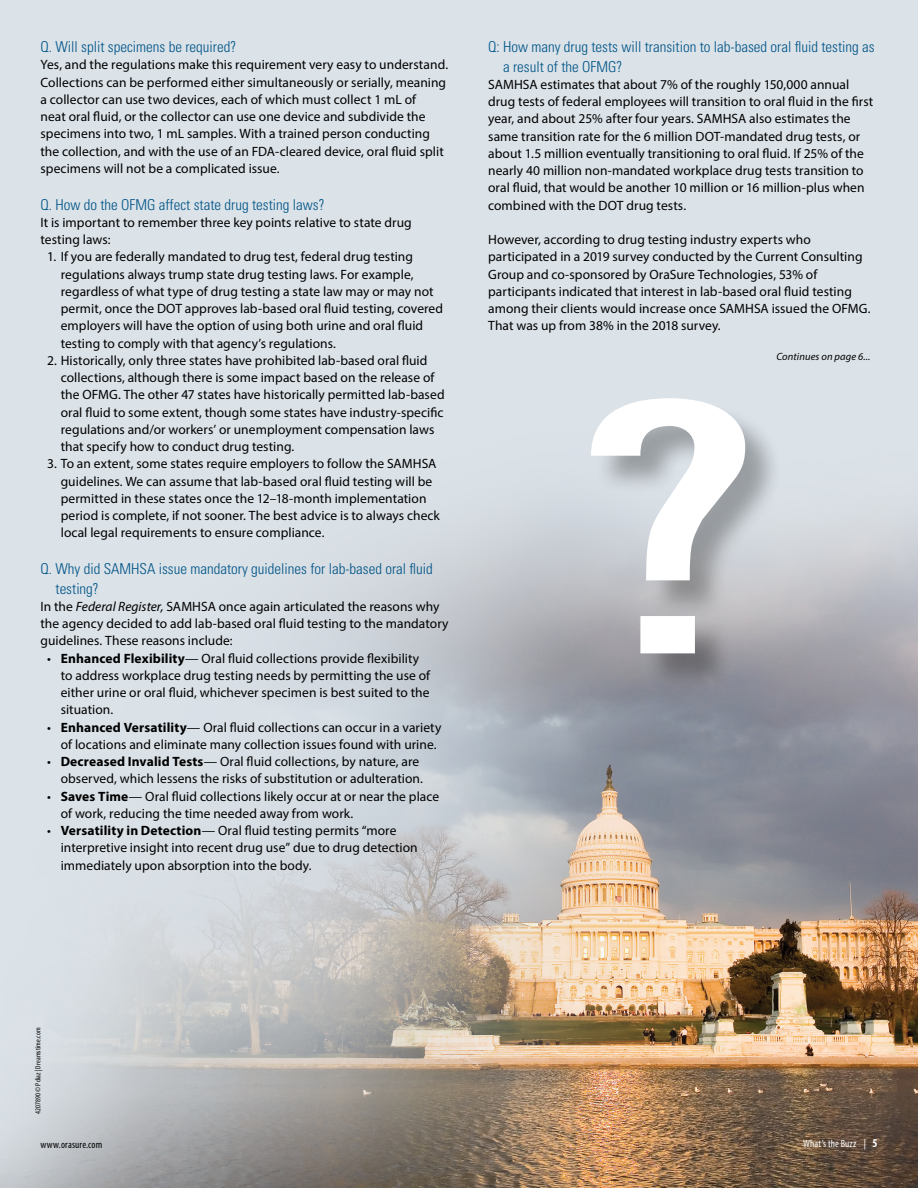
<style>
.page{position:relative;width:918px;height:1188px;background:#dbe2e8}
.page>*{position:absolute;margin:0;border:0;box-sizing:border-box;transform-origin:0 0}
.Article_Title{font:346.2px "Cg Alpin Gth No 2";color:#fff;scale:1.5 1}
.Sidebar_Body{font:300 condensed 15px/19.5px "Univers";color:#005487}
.Body{font:300 condensed 15px "Univers";color:#005487}
.Body-2{font:13.5px/17.2px "Myriad Pro";letter-spacing:.005em;color:#000}
.Disclaimer{font:italic 10.5px "Myriad Pro";letter-spacing:.01em;color:#000}
.t1{font:condensed 10.5px "Myriad Pro";letter-spacing:.015em;color:#000}
.t2{font:condensed 10.5px "Myriad Pro";letter-spacing:.015em;color:#fff}
.t3{font:condensed 7.5px "Myriad Pro";letter-spacing:.02em;color:#000}
.s1{font-style:italic}
.s2{font-weight:700}
.s3{font-weight:700;font-size:12px}
</style>
<div class="page">
<img style="left:0;top:510px;width:918px;height:678px">
<div style="left:594px;top:401px;width:190px;height:292px;background:#000;opacity:.3"></div>
<p class="Body" style="left:40px;top:38px;width:197px">Q. Will split specimens be required?</p>
<p class="Body-2" style="left:40px;top:56px;width:409px">Yes, and the regulations make this requirement very easy to understand.<br>Collections can be performed either simultaneously or serially, meaning a collector can use two devices, each of which must collect 1 mL of<br>neat oral fluid, or the collector can use one device and subdivide the specimens into two, 1 mL samples. With a trained person conducting the collection, and with the use of an FDA-cleared device, oral fluid split specimens will not be a complicated issue.</p>
<p class="Sidebar_Body" style="left:40px;top:194px;width:286px">Q. How do the OFMG affect state drug testing laws?</p>
<p class="Body-2" style="left:40px;top:214px;width:373px">It is important to remember three key points relative to state drug testing laws:</p>
<p class="Body-2" style="left:61px;top:248px;width:384px;text-indent:-14px">1. If you are federally mandated to drug test, federal drug testing regulations always trump state drug testing laws. For example, regardless of what type of drug testing a state law may or may not permit, once the DOT approves lab-based oral fluid testing, covered employers will have the option of using both urine and oral fluid testing to comply with that agency’s regulations.</p>
<p class="Body-2" style="left:61px;top:352px;width:385px;text-indent:-14px">2. Historically, only three states have prohibited lab-based oral fluid collections, although there is some impact based on the release of the OFMG. The other 47 states have historically permitted lab-based oral fluid to some extent, though some states have industry-specific regulations and/or workers’ or unemployment compensation laws that specify how to conduct drug testing.</p>
<p class="Body-2" style="left:61px;top:455px;width:381px;text-indent:-14px">3. To an extent, some states require employers to follow the SAMHSA guidelines. We can assume that lab-based oral fluid testing will be permitted in these states once the 12–18-month implementation period is complete, if not sooner. The best advice is to always check local legal requirements to ensure compliance.</p>
<p class="Sidebar_Body" style="left:55px;top:559px;width:379px;text-indent:-15px">Q. Why did SAMHSA issue mandatory guidelines for lab-based oral fluid testing?</p>
<p class="Body-2" style="left:40px;top:598px;width:410px">In the <span class="s1">Federal Register,</span> SAMHSA once again articulated the reasons why the agency decided to add lab-based oral fluid testing to the mandatory guidelines. These reasons include:</p>
<p class="Body-2" style="left:61px;top:649px;width:371px;text-indent:-14px">• <span class="s2">Enhanced Flexibility</span>— Oral fluid collections provide flexibility to address workplace drug testing needs by permitting the use of either urine or oral fluid, whichever specimen is best suited to the situation.</p>
<p class="Body-2" style="left:61px;top:718px;width:382px;text-indent:-14px">• <span class="s2">Enhanced Versatility</span>— Oral fluid collections can occur in a variety of locations and eliminate many collection issues found with urine.</p>
<p class="Body-2" style="left:47px;top:753px;width:377px;text-align:right">• <span class="s2">Decreased Invalid Tests</span>— Oral fluid collections, by nature, are observed, which lessens the risks of substitution or adulteration.</p>
<p class="Body-2" style="left:61px;top:787px;width:380px;text-indent:-14px">• <span class="s2">Saves Time</span>— Oral fluid collections likely occur at or near the place of work, reducing the time needed away from work.</p>
<p class="Body-2" style="left:61px;top:822px;width:359px;text-indent:-14px">• <span class="s2">Versatility in Detection</span>— Oral fluid testing permits “more interpretive insight into recent drug use” due to drug detection immediately upon absorption into the body.</p>
<p class="Sidebar_Body" style="left:503px;top:37px;width:373px;text-indent:-15px">Q: How many drug tests will transition to lab-based oral fluid testing as a result of the OFMG?</p>
<p class="Body-2" style="left:488px;top:76px;width:387px">SAMHSA estimates that about 7% of the roughly 150,000 annual drug tests of federal employees will transition to oral fluid in the first year, and about 25% after four years. SAMHSA also estimates the same transition rate for the 6 million DOT-mandated drug tests, or about 1.5 million eventually transitioning to oral fluid. If 25% of the nearly 40 million non-mandated workplace drug tests transition to oral fluid, that would be another 10 million or 16 million-plus when combined with the DOT drug tests.</p>
<p class="Body-2" style="left:488px;top:231px;width:384px">However, according to drug testing industry experts who participated in a 2019 survey conducted by the Current Consulting Group and co-sponsored by OraSure Technologies, 53% of participants indicated that interest in lab-based oral fluid testing among their clients would increase once SAMHSA issued the OFMG.<br>That was up from 38% in the 2018 survey.</p>
<p class="Disclaimer" style="left:777px;top:350px;width:95px">Continues on page 6...</p>
<p class="Article_Title" style="left:578px;top:325px;width:123px">?</p>
<p class="t3" style="left:33px;top:1114px;width:88px;rotate:-90deg">4207890 © Pdiaz | Dreamstime.com</p>
<p class="t1" style="left:40px;top:1138px;width:63px">www.orasure.com</p>
<p class="t2" style="left:803px;top:1137px;width:76px">What’s the Buzz | <span class="s3">5</span></p>
</div>
